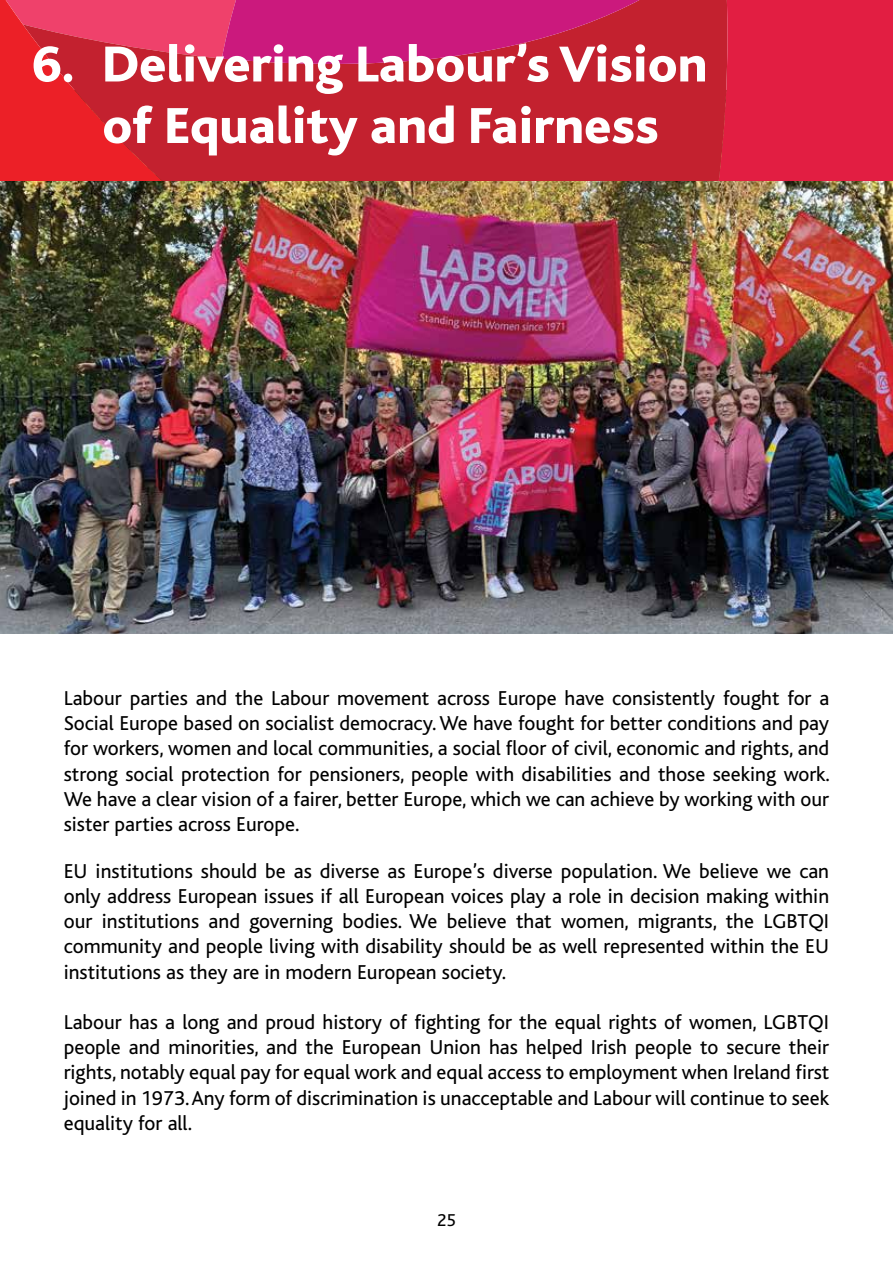
<style>
.page{position:relative;width:893px;height:1263px;background:#fff}
.page>*{position:absolute;margin:0;border:0;box-sizing:border-box;transform-origin:0 0}
.t1{font:800 52.95px/61.5px "Bliss";color:#fff;text-align:center}
.t2{font:800 33.15px/27.5px "Avenir Next";color:#fff;scale:.96 1}
.t3{font:21px/25.2px "Bliss";color:#000;text-align:justify}
.t4{font:18px "Bliss";color:#000}
</style>
<div class="page">
<img style="left:0;top:181px;width:893px;height:453px">
<svg style="left:0;top:73px;width:493px;height:108px;background:#cc202d"></svg>
<svg style="left:493px;top:0;width:400px;height:181px;background:#d31f39"></svg>
<svg style="left:0;top:0;width:723px;height:73px;background:#cf2457"></svg>
<h2 class="t2" style="left:43px;top:29px;width:50px">20<br>19</h2>
<h1 class="t1" style="left:32px;top:35px;width:677px">6. Delivering Labour’s Vision of Equality and Fairness</h1>
<p class="t3" style="left:64px;top:686px;width:768px">Labour parties and the Labour movement across Europe have consistently fought for a Social Europe based on socialist democracy. We have fought for better conditions and pay for workers, women and local communities, a social floor of civil, economic and rights, and strong social protection for pensioners, people with disabilities and those seeking work.<br>We have a clear vision of a fairer, better Europe, which we can achieve by working with our sister parties across Europe.</p>
<p class="t3" style="left:64px;top:859px;width:767px">EU institutions should be as diverse as Europe’s diverse population. We believe we can only address European issues if all European voices play a role in decision making within our institutions and governing bodies. We believe that women, migrants, the LGBTQI community and people living with disability should be as well represented within the EU institutions as they are in modern European society.</p>
<p class="t3" style="left:64px;top:1010px;width:767px">Labour has a long and proud history of fighting for the equal rights of women, LGBTQI people and minorities, and the European Union has helped Irish people to secure their rights, notably equal pay for equal work and equal access to employment when Ireland first joined in 1973. Any form of discrimination is unacceptable and Labour will continue to seek equality for all.</p>
<p class="t4" style="left:437px;top:1210px;width:20px">25</p>
</div>
